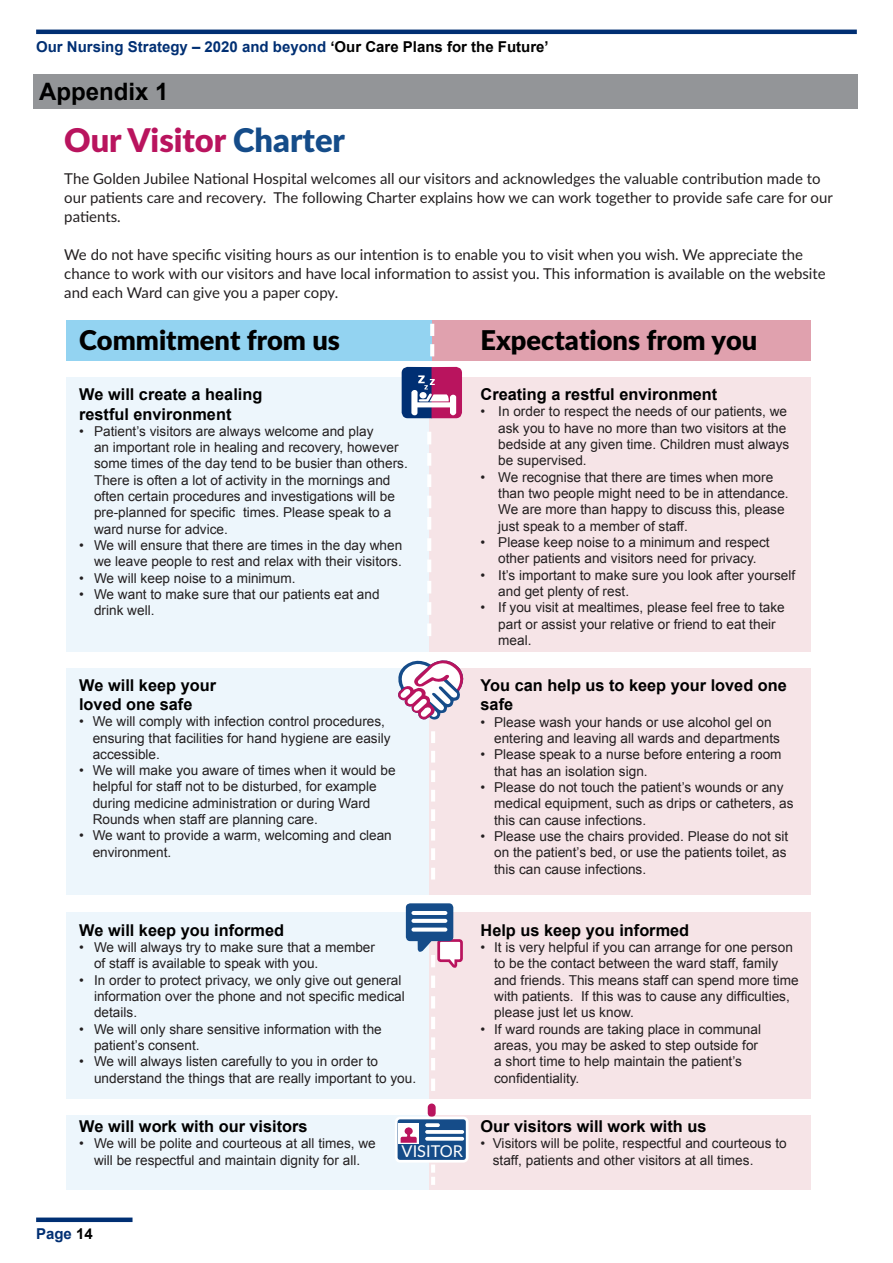
<style>
.page{position:relative;width:893px;height:1263px;background:#fff}
.page>*{position:absolute;margin:0;border:0;box-sizing:border-box;transform-origin:0 0}
.t1{font:900 32.7px "Lato";color:#b9145e}
.t2{font:900 27.15px "Lato";color:#000}
.t3{font:700 24px "Arial";color:#000}
.t4{font:700 16.35px/19.6px "Arial";color:#000}
.t5{font:16.35px "Lato";color:#fff}
.t6{font:15px/19px "Lato";color:#231f20}
.t7{font:700 15px "Arial";color:#002f73}
.t8{font:13.65px/16.4px "Arial";color:#231f20}
.s1{color:#000}
.s2{color:#154c89}
</style>
<div class="page">
<div style="left:66px;top:1115px;width:367px;height:74px;background:#edf6fc"></div>
<div style="left:66px;top:912px;width:367px;height:187px;background:#edf6fc"></div>
<div style="left:66px;top:668px;width:367px;height:226px;background:#edf6fc"></div>
<div style="left:66px;top:377px;width:367px;height:274px;background:#edf6fc"></div>
<div style="left:429px;top:377px;width:381px;height:274px;background:#f6e4e7"></div>
<hr style="left:36px;top:30px;width:821px;height:4px;background:#002f73">
<div style="left:36px;top:1217px;width:97px;height:5px;background:#002f73"></div>
<div style="left:33px;top:74px;width:825px;height:34px;background:#939598"></div>
<div style="left:429px;top:668px;width:381px;height:226px;background:#f6e4e7"></div>
<div style="left:429px;top:912px;width:381px;height:187px;background:#f6e4e7"></div>
<div style="left:429px;top:1115px;width:381px;height:74px;background:#f6e4e7"></div>
<svg style="left:427px;top:432px;width:4px;height:204px"></svg>
<svg style="left:431px;top:731px;width:4px;height:148px"></svg>
<svg style="left:431px;top:1164px;width:4px;height:21px"></svg>
<svg style="left:406px;top:903px;width:57px;height:188px"></svg>
<hr style="left:411px;top:911px;width:36px;height:4px;background:#fff;border-radius:2px">
<svg style="left:411px;top:919px;width:36px;height:4px"></svg>
<svg style="left:411px;top:927px;width:36px;height:4px"></svg>
<div style="left:428px;top:1103px;width:8px;height:14px;background:#b9145e;border-radius:4px"></div>
<div style="left:396px;top:1118px;width:71px;height:43px;background:#154c89;border-radius:4px"></div>
<div style="left:395px;top:1116px;width:73px;height:46px;border:3px solid #fff;border-radius:4px"></div>
<div style="left:398px;top:1123px;width:21px;height:20px;background:#fff"></div>
<svg style="left:425px;top:1123px;width:15px;height:4px"></svg>
<svg style="left:425px;top:1130px;width:39px;height:4px"></svg>
<svg style="left:425px;top:1137px;width:39px;height:4px"></svg>
<svg style="left:401px;top:1127px;width:16px;height:16px"></svg>
<svg style="left:398px;top:660px;width:66px;height:60px"></svg>
<div style="left:66px;top:320px;width:376px;height:40px;background:#93d3f1"></div>
<div style="left:432px;top:320px;width:378px;height:40px;background:#e0a1ae"></div>
<svg style="left:430px;top:324px;width:4px;height:32px"></svg>
<svg style="left:402px;top:367px;width:60px;height:51px;background:#83548b"></svg>
<p class="t7" style="left:36px;top:37px;width:514px">Our Nursing Strategy – 2020 and beyond <span class="s1">‘Our Care Plans for the Future’</span></p>
<h2 class="t3" style="left:39px;top:76px;width:131px">Appendix 1</h2>
<h3 class="t1" style="left:64px;top:116px;width:282px">Our Visitor <span class="s2">Charter</span></h3>
<p class="t6" style="left:64px;top:169px;width:770px">The Golden Jubilee National Hospital welcomes all our visitors and acknowledges the valuable contribution made to our patients care and recovery. The following Charter explains how we can work together to provide safe care for our patients.</p>
<p class="t6" style="left:64px;top:245px;width:763px">We do not have specific visiting hours as our intention is to enable you to visit when you wish. We appreciate the chance to work with our visitors and have local information to assist you. This information is available on the website and each Ward can give you a paper copy.</p>
<h4 class="t2" style="left:79px;top:319px;width:262px">Commitment from us</h4>
<h5 class="t4" style="left:79px;top:385px;width:185px">We will create a healing restful environment</h5>
<p class="t8" style="left:94px;top:423px;width:315px;text-indent:-15px">• Patient’s visitors are always welcome and play<br>an important role in healing and recovery, however some times of the day tend to be busier than others.<br>There is often a lot of activity in the mornings and often certain procedures and investigations will be</p>
<p class="t8" style="left:94px;top:521px;width:135px">ward nurse for advice.</p>
<p class="t8" style="left:79px;top:537px;width:325px;text-align:right">• We will ensure that there are times in the day when we leave people to rest and relax with their visitors.</p>
<p class="t8" style="left:79px;top:570px;width:218px">• We will keep noise to a minimum.</p>
<p class="t8" style="left:94px;top:586px;width:287px;text-indent:-15px">• We want to make sure that our patients eat and drink well.</p>
<p class="t8" style="left:94px;top:505px;width:299px">pre-planned for specific times. Please speak to a</p>
<h5 class="t4" style="left:79px;top:676px;width:138px;line-height:19px">We will keep your loved one safe</h5>
<p class="t8" style="left:93px;top:713px;width:299px;text-indent:-14px">• We will comply with infection control procedures, ensuring that facilities for hand hygiene are easily accessible.</p>
<p class="t8" style="left:93px;top:762px;width:304px;text-indent:-14px">• We will make you aware of times when it would be helpful for staff not to be disturbed, for example during medicine administration or during Ward Rounds when staff are planning care.</p>
<p class="t8" style="left:93px;top:828px;width:301px;text-indent:-14px">• We want to provide a warm, welcoming and clean environment.</p>
<h4 class="t2" style="left:481px;top:319px;width:278px">Expectations from you</h4>
<h5 class="t4" style="left:481px;top:385px;width:238px">Creating a restful environment</h5>
<p class="t8" style="left:498px;top:403px;width:293px;text-indent:-18px">• In order to respect the needs of our patients, we ask you to have no more than two visitors at the bedside at any given time. Children must always be supervised.</p>
<p class="t8" style="left:498px;top:469px;width:292px;text-indent:-18px">• We recognise that there are times when more than two people might need to be in attendance.<br>We are more than happy to discuss this, please just speak to a member of staff.</p>
<p class="t8" style="left:481px;top:534px;width:291px;text-align:center">• Please keep noise to a minimum and respect other patients and visitors need for privacy.</p>
<p class="t8" style="left:498px;top:567px;width:298px;text-indent:-18px">• It’s important to make sure you look after yourself and get plenty of rest.</p>
<p class="t8" style="left:498px;top:599px;width:288px;text-indent:-18px">• If you visit at mealtimes, please feel free to take part or assist your relative or friend to eat their meal.</p>
<h5 class="t4" style="left:481px;top:676px;width:308px">You can help us to keep your loved one safe</h5>
<p class="t8" style="left:494px;top:714px;width:287px;text-indent:-14px">• Please wash your hands or use alcohol gel on entering and leaving all wards and departments</p>
<p class="t8" style="left:494px;top:746px;width:289px;text-indent:-14px">• Please speak to a nurse before entering a room that has an isolation sign.</p>
<p class="t8" style="left:494px;top:779px;width:301px;text-indent:-14px">• Please do not touch the patient’s wounds or any medical equipment, such as drips or catheters, as this can cause infections.</p>
<p class="t8" style="left:494px;top:828px;width:296px;text-indent:-14px">• Please use the chairs provided. Please do not sit on the patient’s bed, or use the patients toilet, as this can cause infections.</p>
<h5 class="t4" style="left:79px;top:920px;width:207px">We will keep you informed</h5>
<p class="t8" style="left:94px;top:939px;width:282px;text-indent:-15px">• We will always try to make sure that a member of staff is available to speak with you.</p>
<p class="t8" style="left:94px;top:972px;width:312px;text-indent:-15px">• In order to protect privacy, we only give out general information over the phone and not specific medical details.</p>
<p class="t8" style="left:94px;top:1021px;width:289px;text-indent:-15px">• We will only share sensitive information with the patient’s consent.</p>
<p class="t8" style="left:94px;top:1053px;width:324px;text-indent:-15px">• We will always listen carefully to you in order to understand the things that are really important to you.</p>
<h5 class="t4" style="left:79px;top:1117px;width:230px">We will work with our visitors</h5>
<p class="t8" style="left:79px;top:1135px;width:298px;text-align:center">• We will be polite and courteous at all times, we will be respectful and maintain dignity for all.</p>
<p class="t5" style="left:402px;top:1140px;width:63px">VISITOR</p>
<h5 class="t4" style="left:481px;top:920px;width:210px">Help us keep you informed</h5>
<p class="t8" style="left:494px;top:939px;width:306px;text-indent:-14px">• It is very helpful if you can arrange for one person to be the contact between the ward staff, family and friends. This means staff can spend more time with patients. If this was to cause any difficulties, please just let us know.</p>
<p class="t8" style="left:494px;top:1021px;width:268px;text-indent:-14px">• If ward rounds are taking place in communal areas, you may be asked to step outside for a short time to help maintain the patient’s confidentiality.</p>
<h5 class="t4" style="left:481px;top:1117px;width:227px">Our visitors will work with us</h5>
<p class="t8" style="left:493px;top:1135px;width:295px;text-indent:-12px">• Visitors will be polite, respectful and courteous to staff, patients and other visitors at all times.</p>
<p class="t7" style="left:36px;top:1224px;width:58px">Page <span class="s1">14</span></p>
</div>
